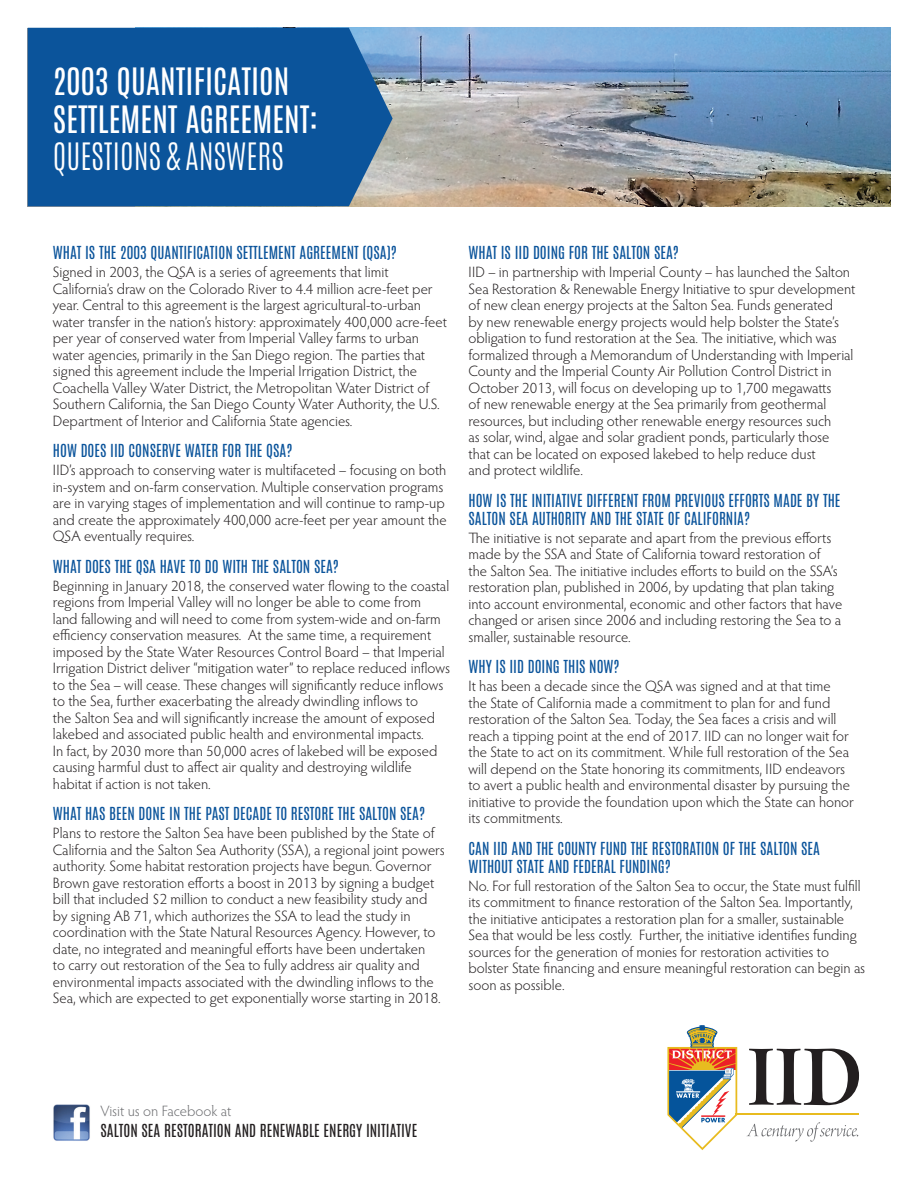
<style>
.page{position:relative;width:918px;height:1188px;background:#fff}
.page>*{position:absolute;margin:0;border:0;box-sizing:border-box;transform-origin:0 0}
.t1{font:31.5px/37.8px "Antonio";color:#fff}
.t2{font:300 31.5px "Antonio";color:#fff}
.t3{font:300 15px/16.5px "Hypatia Sans Pro";color:#231f20}
.t4{font:15px/18px "Antonio";color:#0b549b}
.t5{font:15px "Antonio";color:#231f20}
.t6{font:300 15px "Hypatia Sans Pro";color:#6c6d70}
</style>
<div class="page">
<img style="left:393px;top:28px;width:498px;height:178px">
<div style="left:28px;top:28px;width:365px;height:178px;background:#0b549b"></div>
<svg style="left:749px;top:1049px;width:110px;height:56px"></svg>
<svg style="left:747px;top:1122px;width:111px;height:20px"></svg>
<svg style="left:667px;top:1025px;width:70px;height:125px"></svg>
<hr style="left:735px;top:1114px;width:124px;height:1px;background:#e8bb1f">
<img style="left:53px;top:1104px;width:37px;height:37px">
<h1 class="t1" style="left:53px;top:63px;width:267px">2003 QUANTIFICATION<br>SETTLEMENT AGREEMENT:</h1>
<h1 class="t2" style="left:53px;top:134px;width:232px">QUESTIONS &amp; ANSWERS</h1>
<p class="t4" style="left:53px;top:244px;width:345px">WHAT IS THE 2003 QUANTIFICATION SETTLEMENT AGREEMENT (QSA)?</p>
<p class="t3" style="left:53px;top:263px;width:396px">Signed in 2003, the QSA is a series of agreements that limit California’s draw on the Colorado River to 4.4 million acre-feet per year. Central to this agreement is the largest agricultural-to-urban water transfer in the nation’s history: approximately 400,000 acre-feet per year of conserved water from Imperial Valley farms to urban water agencies, primarily in the San Diego region. The parties that signed this agreement include the Imperial Irrigation District, the Coachella Valley Water District, the Metropolitan Water District of Southern California, the San Diego County Water Authority, the U.S.<br>Department of Interior and California State agencies.</p>
<p class="t4" style="left:53px;top:442px;width:241px">HOW DOES IID CONSERVE WATER FOR THE QSA?</p>
<p class="t3" style="left:53px;top:461px;width:395px">IID’s approach to conserving water is multifaceted – focusing on both in-system and on-farm conservation. Multiple conservation programs are in varying stages of implementation and will continue to ramp-up and create the approximately 400,000 acre-feet per year amount the QSA eventually requires.</p>
<p class="t4" style="left:53px;top:557px;width:287px">WHAT DOES THE QSA HAVE TO DO WITH THE SALTON SEA?</p>
<p class="t3" style="left:53px;top:577px;width:399px">Beginning in January 2018, the conserved water flowing to the coastal regions from Imperial Valley will no longer be able to come from<br>land fallowing and will need to come from system-wide and on-farm efficiency conservation measures. At the same time, a requirement imposed by the State Water Resources Control Board – that Imperial Irrigation District deliver “mitigation water” to replace reduced inflows to the Sea – will cease. These changes will significantly reduce inflows to the Sea, further exacerbating the already dwindling inflows to<br>the Salton Sea and will significantly increase the amount of exposed lakebed and associated public health and environmental impacts.<br>In fact, by 2030 more than 50,000 acres of lakebed will be exposed causing harmful dust to affect air quality and destroying wildlife habitat if action is not taken.</p>
<p class="t4" style="left:53px;top:805px;width:374px">WHAT HAS BEEN DONE IN THE PAST DECADE TO RESTORE THE SALTON SEA?</p>
<p class="t3" style="left:53px;top:824px;width:394px">Plans to restore the Salton Sea have been published by the State of California and the Salton Sea Authority (SSA), a regional joint powers authority. Some habitat restoration projects have begun. Governor Brown gave restoration efforts a boost in 2013 by signing a budget bill that included $2 million to conduct a new feasibility study and by signing AB 71, which authorizes the SSA to lead the study in coordination with the State Natural Resources Agency. However, to date, no integrated and meaningful efforts have been undertaken<br>to carry out restoration of the Sea to fully address air quality and environmental impacts associated with the dwindling inflows to the Sea, which are expected to get exponentially worse starting in 2018.</p>
<p class="t4" style="left:469px;top:244px;width:212px">WHAT IS IID DOING FOR THE SALTON SEA?</p>
<p class="t3" style="left:469px;top:263px;width:388px">IID – in partnership with Imperial County – has launched the Salton Sea Restoration &amp; Renewable Energy Initiative to spur development of new clean energy projects at the Salton Sea. Funds generated<br>by new renewable energy projects would help bolster the State’s obligation to fund restoration at the Sea. The initiative, which was formalized through a Memorandum of Understanding with Imperial County and the Imperial County Air Pollution Control District in October 2013, will focus on developing up to 1,700 megawatts<br>of new renewable energy at the Sea primarily from geothermal resources, but including other renewable energy resources such<br>as solar, wind, algae and solar gradient ponds, particularly those<br>that can be located on exposed lakebed to help reduce dust<br>and protect wildlife.</p>
<p class="t4" style="left:469px;top:491px;width:374px">HOW IS THE INITIATIVE DIFFERENT FROM PREVIOUS EFFORTS MADE BY THE<br>SALTON SEA AUTHORITY AND THE STATE OF CALIFORNIA?</p>
<p class="t3" style="left:469px;top:529px;width:375px">The initiative is not separate and apart from the previous efforts made by the SSA and State of California toward restoration of the Salton Sea. The initiative includes efforts to build on the SSA’s restoration plan, published in 2006, by updating that plan taking into account environmental, economic and other factors that have changed or arisen since 2006 and including restoring the Sea to a smaller, sustainable resource.</p>
<p class="t4" style="left:469px;top:658px;width:152px">WHY IS IID DOING THIS NOW?</p>
<p class="t3" style="left:469px;top:677px;width:387px">It has been a decade since the QSA was signed and at that time<br>the State of California made a commitment to plan for and fund restoration of the Salton Sea. Today, the Sea faces a crisis and will reach a tipping point at the end of 2017. IID can no longer wait for the State to act on its commitment. While full restoration of the Sea will depend on the State honoring its commitments, IID endeavors to avert a public health and environmental disaster by pursuing the initiative to provide the foundation upon which the State can honor its commitments.</p>
<p class="t4" style="left:469px;top:839px;width:353px">CAN IID AND THE COUNTY FUND THE RESTORATION OF THE SALTON SEA<br>WITHOUT STATE AND FEDERAL FUNDING?</p>
<p class="t3" style="left:469px;top:877px;width:398px">No. For full restoration of the Salton Sea to occur, the State must fulfill its commitment to finance restoration of the Salton Sea. Importantly, the initiative anticipates a restoration plan for a smaller, sustainable Sea that would be less costly. Further, the initiative identifies funding sources for the generation of monies for restoration activities to bolster State financing and ensure meaningful restoration can begin as soon as possible.</p>
<p class="t6" style="left:100px;top:1101px;width:132px">Visit us on Facebook at</p>
<p class="t5" style="left:100px;top:1120px;width:318px">SALTON SEA RESTORATION AND RENEWABLE ENERGY INITIATIVE</p>
</div>
